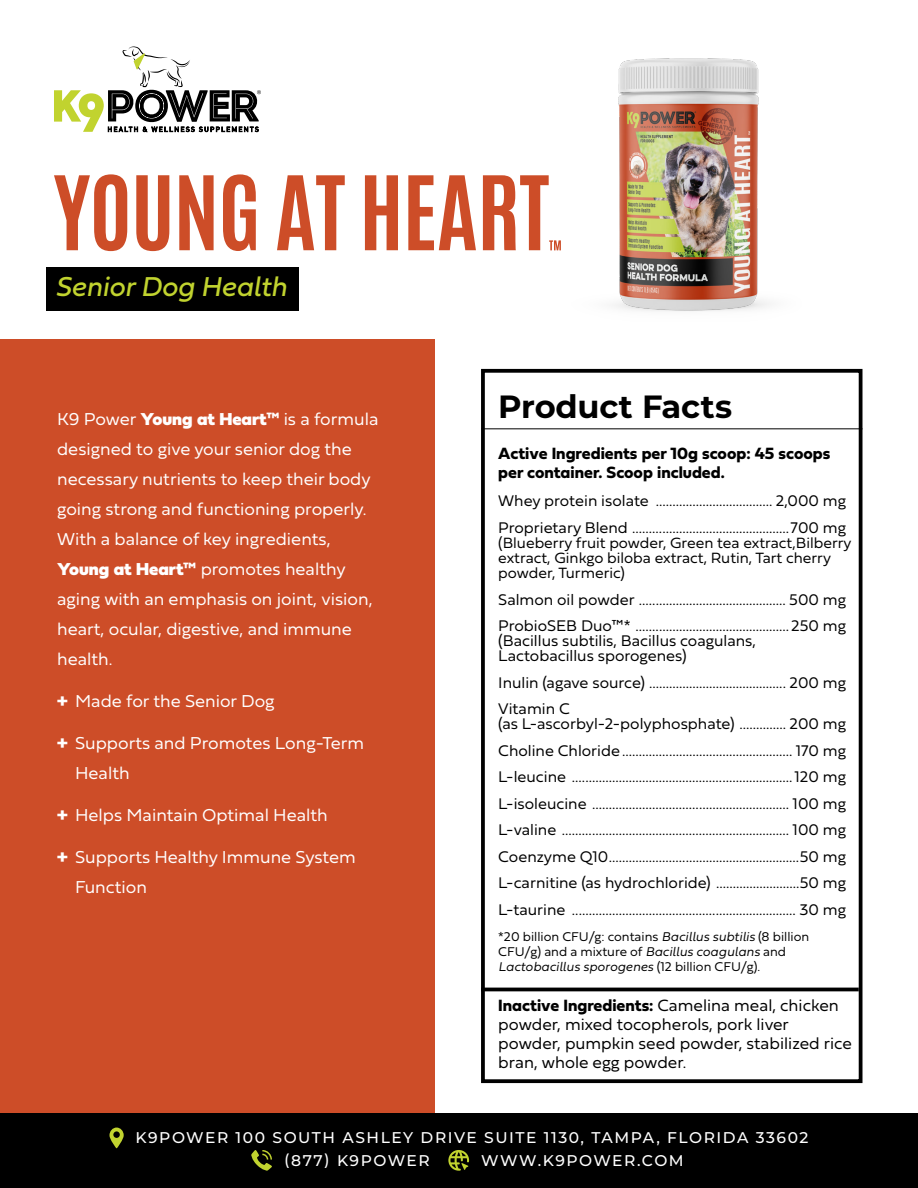
<style>
.page{position:relative;width:918px;height:1188px;background:#fff}
.page>*{position:absolute;margin:0;border:0;box-sizing:border-box;transform-origin:0 0}
.t1{font:700 32.1px "Montserrat";letter-spacing:-.01em;color:#000}
.t2{font:italic 28.5px "Fieldwork";color:#c1d32f}
.Left_text{font:18px/30px "Fieldwork Hum Light";color:#fff}
.Body_2{font:16.95px/18.9px "Fieldwork Hum Light";color:#000}
.t3{font:16.95px/18.9px "Fieldwork Geo Bold";color:#000}
.Down_Nutritional_tab{font:16.05px/15.1px "Fieldwork Hum Light";color:#000}
.t4{font:500 15.6px/22.5px "Montserrat";letter-spacing:.1em;color:#fff}
.Down_Nutritional_tab-2{font:15.45px/15.1px "Fieldwork Hum Light";color:#000}
.Down_Nutritional_tab-3{font:13.2px/15.1px "Fieldwork Hum Light";color:#000}
.s1{font-family:"Fieldwork Geo Black"}
.s2{font-family:"Fieldwork Geo Bold"}
.s3{font-family:"Fieldwork";font-weight:300;font-style:italic}
</style>
<div class="page">
<div style="left:47px;top:268px;width:252px;height:43px;background:#000"></div>
<div style="left:0;top:339px;width:435px;height:774px;background:#cd4d28"></div>
<img style="left:490px;top:58px;width:279px;height:253px">
<svg style="left:54px;top:174px;width:73px;height:77px"></svg>
<svg style="left:136px;top:175px;width:33px;height:76px"></svg>
<svg style="left:179px;top:175px;width:35px;height:75px"></svg>
<svg style="left:223px;top:174px;width:33px;height:77px"></svg>
<svg style="left:277px;top:175px;width:68px;height:75px"></svg>
<svg style="left:365px;top:175px;width:33px;height:75px"></svg>
<svg style="left:408px;top:175px;width:68px;height:75px"></svg>
<svg style="left:483px;top:175px;width:78px;height:75px"></svg>
<div style="left:481px;top:369px;width:381px;height:714px;border:4px solid #000"></div>
<hr style="left:481px;top:428px;width:381px;height:1px;background:#000">
<hr style="left:481px;top:988px;width:378px;height:3px;background:#000">
<svg style="left:54px;top:46px;width:207px;height:86px"></svg>
<div style="left:0;top:1113px;width:918px;height:75px;background:#000"></div>
<svg style="left:109px;top:1128px;width:15px;height:20px"></svg>
<svg style="left:251px;top:1150px;width:21px;height:21px"></svg>
<svg style="left:448px;top:1150px;width:21px;height:21px"></svg>
<h2 class="t2" style="left:56px;top:264px;width:233px">Senior Dog Health</h2>
<p class="Left_text" style="left:57px;top:403px;width:323px">K9 Power <span class="s1">Young at Heart™</span> is a formula designed to give your senior dog the necessary nutrients to keep their body going strong and functioning properly.<br>With a balance of key ingredients, <span class="s1">Young at Heart™</span> promotes healthy aging with an emphasis on joint, vision, heart, ocular, digestive, and immune health.</p>
<p class="Left_text" style="left:57px;top:685px;width:219px"><span class="s2">+</span> Made for the Senior Dog</p>
<p class="Left_text" style="left:75px;top:727px;width:291px;text-indent:-18px"><span class="s2">+</span> Supports and Promotes Long-Term<br>Health</p>
<p class="Left_text" style="left:57px;top:799px;width:272px"><span class="s2">+</span> Helps Maintain Optimal Health</p>
<p class="Left_text" style="left:75px;top:841px;width:282px;text-indent:-18px"><span class="s2">+</span> Supports Healthy Immune System<br>Function</p>
<h3 class="t1" style="left:498px;top:383px;width:235px">Product Facts</h3>
<h3 class="t3" style="left:498px;top:443px;width:334px">Active Ingredients per 10g scoop: 45 scoops per container. Scoop included.</h3>
<p class="Down_Nutritional_tab" style="left:498px;top:493px;width:349px">Whey protein isolate ................................... 2,000 mg</p>
<p class="Down_Nutritional_tab" style="left:498px;top:519px;width:349px">Proprietary Blend ...............................................700 mg</p>
<p class="Down_Nutritional_tab-2" style="left:498px;top:534px;width:355px">(Blueberry fruit powder, Green tea extract,Bilberry extract, Ginkgo biloba extract, Rutin, Tart cherry powder, Turmeric)</p>
<p class="Down_Nutritional_tab" style="left:498px;top:591px;width:349px">Salmon oil powder ............................................ 500 mg</p>
<p class="Down_Nutritional_tab" style="left:498px;top:617px;width:349px">ProbioSEB Duo™* ..............................................250 mg</p>
<p class="Down_Nutritional_tab" style="left:498px;top:633px;width:259px">(Bacillus subtilis, Bacillus coagulans,<br>Lactobacillus sporogenes)</p>
<p class="Down_Nutritional_tab" style="left:498px;top:674px;width:349px">Inulin (agave source) ......................................... 200 mg</p>
<p class="Down_Nutritional_tab" style="left:498px;top:701px;width:349px">Vitamin C<br>(as L-ascorbyl-2-polyphosphate) .............. 200 mg</p>
<p class="Down_Nutritional_tab" style="left:498px;top:742px;width:349px">Choline Chloride................................................... 170 mg</p>
<p class="Down_Nutritional_tab" style="left:498px;top:769px;width:349px">L-leucine ..................................................................120 mg</p>
<p class="Down_Nutritional_tab" style="left:498px;top:795px;width:349px">L-isoleucine ........................................................... 100 mg</p>
<p class="Down_Nutritional_tab" style="left:498px;top:822px;width:349px">L-valine .................................................................... 100 mg</p>
<p class="Down_Nutritional_tab" style="left:498px;top:848px;width:349px">Coenzyme Q10.........................................................50 mg</p>
<p class="Down_Nutritional_tab" style="left:498px;top:874px;width:349px">L-carnitine (as hydrochloride) .........................50 mg</p>
<p class="Down_Nutritional_tab" style="left:498px;top:901px;width:349px">L-taurine ................................................................... 30 mg</p>
<p class="Down_Nutritional_tab-3" style="left:498px;top:928px;width:313px">*20 billion CFU/g: contains <span class="s3">Bacillus subtilis</span> (8 billion<br>CFU/g) and a mixture of <span class="s3">Bacillus coagulans</span> and<br><span class="s3">Lactobacillus sporogenes</span> (12 billion CFU/g).</p>
<p class="Body_2" style="left:498px;top:995px;width:355px"><span class="s2">Inactive Ingredients:</span> Camelina meal, chicken powder, mixed tocopherols, pork liver powder, pumpkin seed powder, stabilized rice bran, whole egg powder.</p>
<p class="t4" style="left:284px;top:1126px;width:526px;text-indent:-148px">K9POWER 100 SOUTH ASHLEY DRIVE SUITE 1130, TAMPA, FLORIDA 33602 (877) K9POWER</p>
<p class="t4" style="left:481px;top:1148px;width:204px">WWW.K9POWER.COM</p>
</div>
